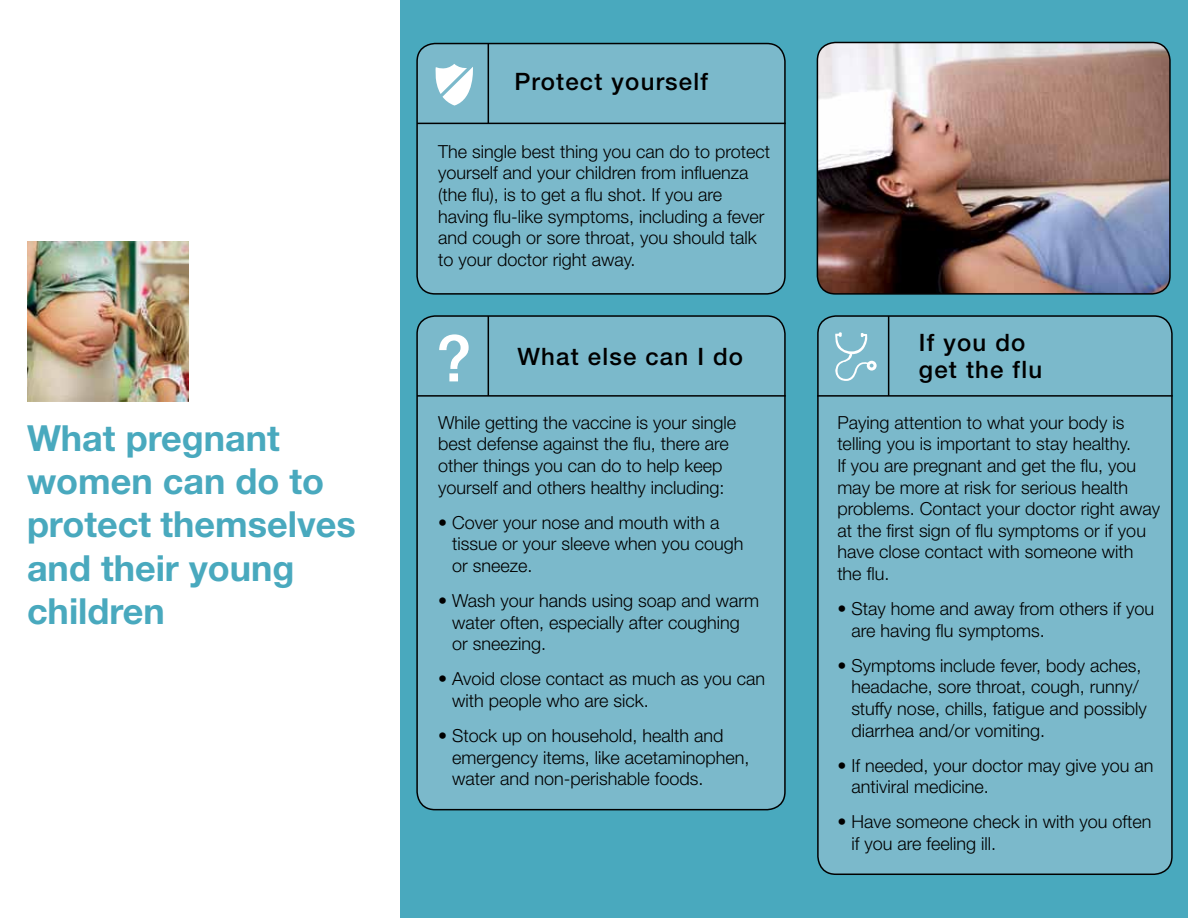
<style>
.page{position:relative;width:1188px;height:918px;background:#fff}
.page>*{position:absolute;margin:0;border:0;box-sizing:border-box;transform-origin:0 0}
.t1{font:700 36px/43.2px "Helvetica Neue LT Std";color:#49a9be}
.t2{font:500 24px/27px "Helvetica Neue LT Std";letter-spacing:.05em;color:#000}
.t3{font:300 18px/21.6px "Helvetica Neue LT Std";color:#000}
</style>
<div class="page">
<div style="left:401px;top:0;width:787px;height:918px;background:#49a9be"></div>
<img style="left:27px;top:241px;width:162px;height:161px">
<img style="left:817px;top:42px;width:351px;height:252px">
<div style="left:817px;top:42px;width:354px;height:253px;border:2px solid #000;border-radius:18px"></div>
<div style="left:818px;top:316px;width:354px;height:558px;background:#7bb9cb;border-radius:18px"></div>
<svg style="left:835px;top:332px;width:42px;height:49px"></svg>
<div style="left:817px;top:315px;width:356px;height:560px;border:2px solid #000;border-radius:18px"></div>
<hr style="left:817px;top:395px;width:356px;height:2px;background:#000">
<hr style="left:888px;top:316px;width:1px;height:80px;background:#000">
<div style="left:417px;top:44px;width:368px;height:250px;background:#7bb9cb;border-radius:18px"></div>
<svg style="left:436px;top:64px;width:37px;height:42px"></svg>
<div style="left:416px;top:43px;width:370px;height:252px;border:2px solid #000;border-radius:18px"></div>
<div style="left:417px;top:316px;width:368px;height:494px;background:#7bb9cb;border-radius:18px"></div>
<svg style="left:439px;top:334px;width:30px;height:47px"></svg>
<div style="left:416px;top:315px;width:370px;height:495px;border:2px solid #000;border-radius:18px"></div>
<hr style="left:417px;top:123px;width:369px;height:1px;background:#000">
<hr style="left:488px;top:44px;width:1px;height:79px;background:#000">
<hr style="left:417px;top:395px;width:369px;height:2px;background:#000">
<hr style="left:488px;top:316px;width:1px;height:80px;background:#000">
<h2 class="t2" style="left:514px;top:68px;width:195px">Protect yourself</h2>
<p class="t3" style="left:438px;top:140px;width:334px">The single best thing you can do to protect yourself and your children from influenza (the flu), is to get a flu shot. If you are having flu-like symptoms, including a fever and cough or sore throat, you should talk to your doctor right away.</p>
<h2 class="t2" style="left:517px;top:342px;width:227px">What else can I do</h2>
<h2 class="t2" style="left:919px;top:328px;width:125px">If you do get the flu</h2>
<p class="t3" style="left:438px;top:411px;width:300px">While getting the vaccine is your single best defense against the flu, there are other things you can do to help keep yourself and others healthy including:</p>
<p class="t3" style="left:452px;top:511px;width:293px;text-indent:-14px">• Cover your nose and mouth with a tissue or your sleeve when you cough or sneeze.</p>
<p class="t3" style="left:452px;top:589px;width:309px;text-indent:-14px">• Wash your hands using soap and warm water often, especially after coughing or sneezing.</p>
<p class="t3" style="left:452px;top:668px;width:315px;text-indent:-14px">• Avoid close contact as much as you can with people who are sick.</p>
<p class="t3" style="left:452px;top:724px;width:299px;text-indent:-14px">• Stock up on household, health and emergency items, like acetaminophen, water and non-perishable foods.</p>
<h1 class="t1" style="left:27px;top:416px;width:330px">What pregnant women can do to protect themselves and their young children</h1>
<p class="t3" style="left:837px;top:411px;width:324px">Paying attention to what your body is telling you is important to stay healthy.<br>If you are pregnant and get the flu, you may be more at risk for serious health problems. Contact your doctor right away at the first sign of flu symptoms or if you have close contact with someone with the flu.</p>
<p class="t3" style="left:851px;top:597px;width:304px;text-indent:-14px">• Stay home and away from others if you are having flu symptoms.</p>
<p class="t3" style="left:851px;top:654px;width:297px;text-indent:-14px">• Symptoms include fever, body aches, headache, sore throat, cough, runny/ stuffy nose, chills, fatigue and possibly diarrhea and/or vomiting.</p>
<p class="t3" style="left:851px;top:754px;width:304px;text-indent:-14px">• If needed, your doctor may give you an antiviral medicine.</p>
<p class="t3" style="left:851px;top:811px;width:302px;text-indent:-14px">• Have someone check in with you often if you are feeling ill.</p>
</div>
